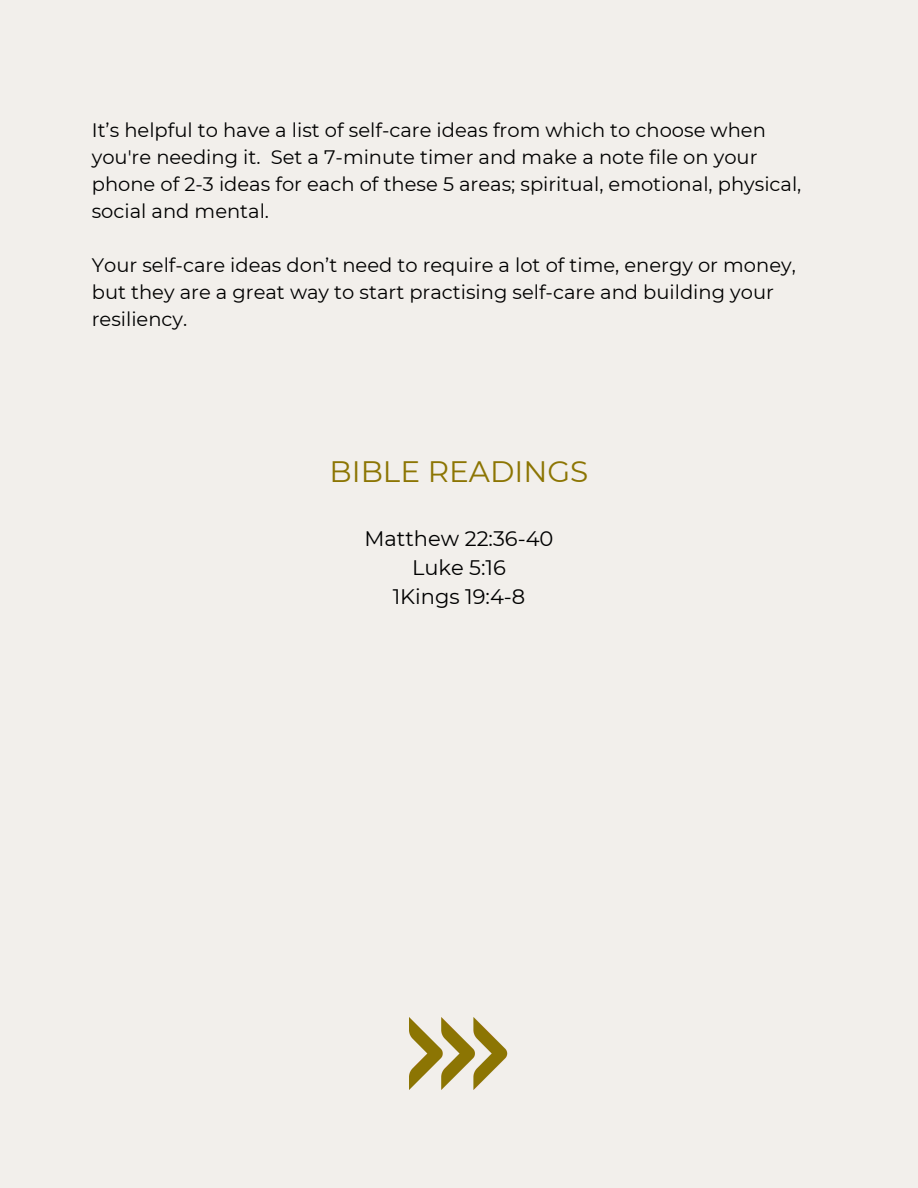
<style>
.page{position:relative;width:918px;height:1188px;background:#f2efeb}
.page>*{position:absolute;margin:0;border:0;box-sizing:border-box;transform-origin:0 0}
.t1{font:29.55px "Montserrat";color:#8c7503}
.t2{font:21px/29.2px "Montserrat";color:#000;text-align:center}
.t3{font:19.5px/27px "Montserrat";color:#000}
</style>
<div class="page">
<img style="left:410px;top:1017px;width:98px;height:73px">
<p class="t3" style="left:92px;top:117px;width:711px">It’s helpful to have a list of self-care ideas from which to choose when you're needing it. Set a 7-minute timer and make a note file on your phone of 2-3 ideas for each of these 5 areas; spiritual, emotional, physical, social and mental.</p>
<p class="t3" style="left:92px;top:252px;width:706px">Your self-care ideas don’t need to require a lot of time, energy or money, but they are a great way to start practising self-care and building your resiliency.</p>
<h1 class="t1" style="left:330px;top:454px;width:260px">BIBLE READINGS</h1>
<p class="t2" style="left:365px;top:524px;width:191px">Matthew 22:36-40<br>Luke 5:16<br>1Kings 19:4-8</p>
</div>
